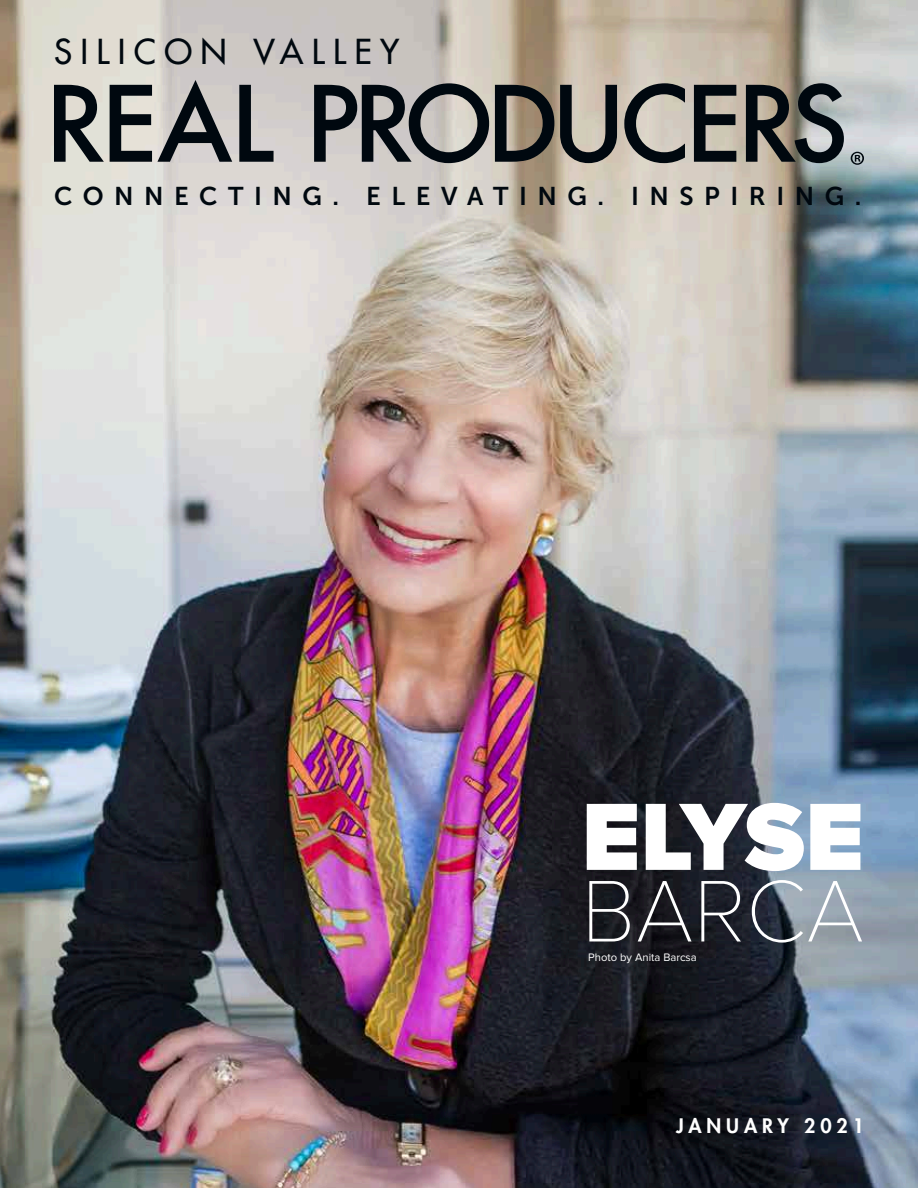
<style>
.page{position:relative;width:918px;height:1188px;background:#fff}
.page>*{position:absolute;margin:0;border:0;box-sizing:border-box;transform-origin:0 0}
.t1{font:900 99px "Proxima Nova";letter-spacing:-.01em;color:#fff}
.t2{font:100 90.6px "Proxima Nova T";color:#fff}
.t3{font:500 33.45px "Futura Std";letter-spacing:.25em;color:#00080f}
.t4{font:25.65px "Museo Sans 700";letter-spacing:.41em;color:#00080f}
.t5{font:800 19.5px "Futura Std";letter-spacing:.25em;color:#fff}
.t6{font:11.25px "Proxima Nova";color:#fff}
</style>
<div class="page">
<img style="left:0;top:0;width:918px;height:1188px">
<svg style="left:54px;top:85px;width:50px;height:77px;background:#666968"></svg>
<svg style="left:110px;top:80px;width:122px;height:82px;background:#858584"></svg>
<svg style="left:239px;top:85px;width:35px;height:77px;background:#7a7a7c"></svg>
<svg style="left:314px;top:83px;width:175px;height:80px;background:#737474"></svg>
<svg style="left:495px;top:85px;width:59px;height:77px;background:#534e46"></svg>
<svg style="left:560px;top:85px;width:57px;height:78px;background:#75726c"></svg>
<svg style="left:624px;top:83px;width:61px;height:80px;background:#8a8882"></svg>
<svg style="left:694px;top:85px;width:42px;height:77px;background:#565754"></svg>
<svg style="left:746px;top:83px;width:98px;height:80px;background:#585a58"></svg>
<svg style="left:851px;top:152px;width:13px;height:13px"></svg>
<h3 class="t3" style="left:54px;top:30px;width:347px">SILICON VALLEY</h3>
<p class="t4" style="left:54px;top:182px;width:809px">CONNECTING. ELEVATING. INSPIRING.</p>
<h1 class="t1" style="left:581px;top:792px;width:284px">ELYSE</h1>
<h2 class="t2" style="left:581px;top:859px;width:284px">BARCA</h2>
<p class="t6" style="left:588px;top:951px;width:110px">Photo by Anita Barcsa</p>
<p class="t5" style="left:676px;top:1114px;width:189px">JANUARY 2021</p>
</div>
